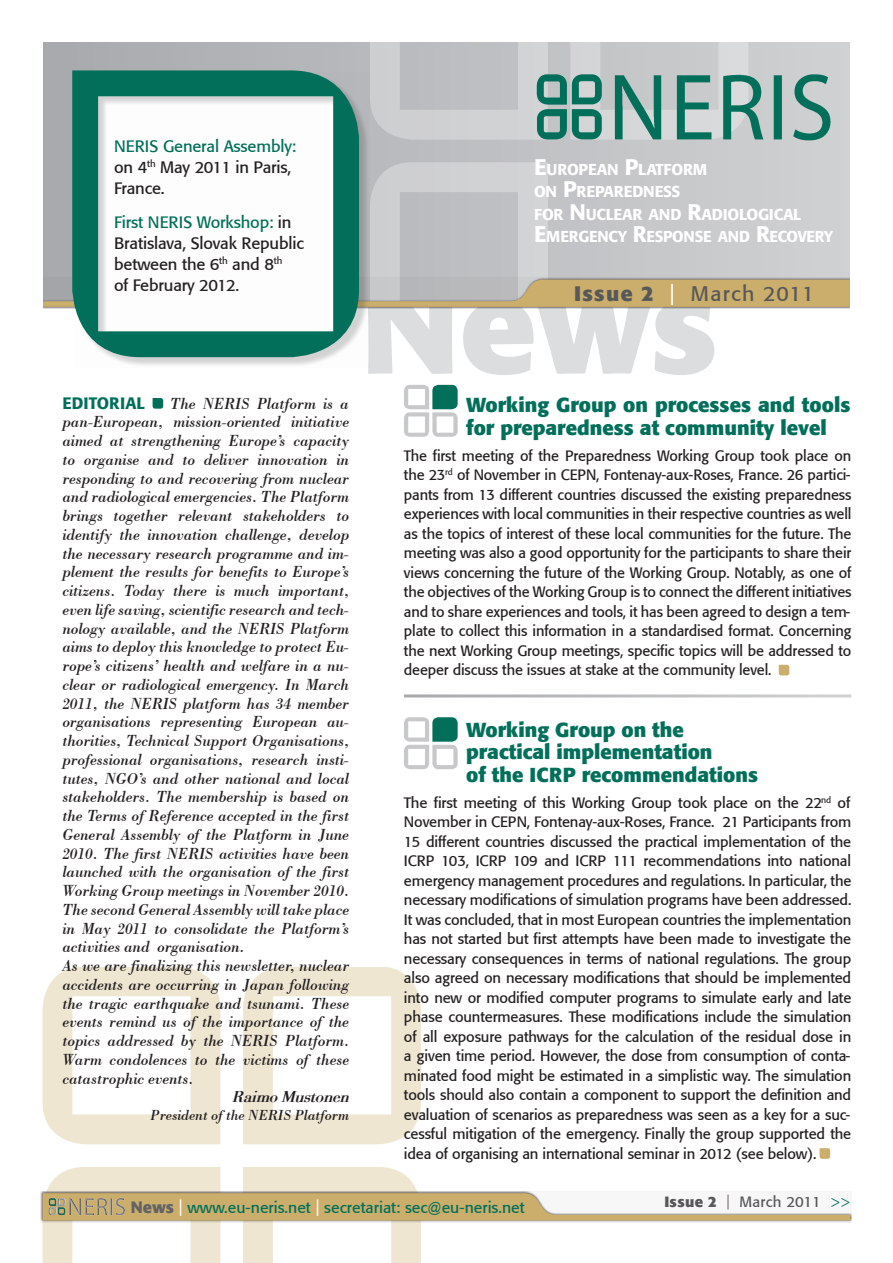
<style>
.page{position:relative;width:893px;height:1263px;background:#fff}
.page>*{position:absolute;margin:0;border:0;box-sizing:border-box;transform-origin:0 0}
.t1{font:21px "Formata";letter-spacing:.06em;color:#57585a}
.t2{font:700 20.25px/22.5px "Formata";color:#016f5a}
.t3{font:italic 16.5px/18.8px "Bodoni";letter-spacing:-.01em;color:#231f20;scale:.94 1}
.t4{font:16.5px/21px "Formata";letter-spacing:-.01em;color:#231f20}
.t5{font:italic 700 16.5px "Bodoni";letter-spacing:-.01em;color:#231f20;scale:.95 1}
.t6{font:500 16.5px "Formata";letter-spacing:.01em;color:#016f5a}
.t7{font:500 15.75px/22.5px "Formata";letter-spacing:-.015em;color:#fff}
.t8{font:15.75px "Formata";color:#016f5a}
.t9{font:15px/19.5px "Formata";letter-spacing:-.01em;color:#231f20;text-align:justify}
.t10{font:italic 15px "Bodoni";letter-spacing:-.01em;color:#231f20;scale:.95 1}
.t11{font:14.85px "Formata";letter-spacing:.02em;color:#57585a}
.s1{color:#016f5a}
.s2{font-size:22.5px}
.s3{font-weight:700}
.s4{color:#fff}
.s5{color:#867f7c}
.s6{font-family:"Minion Pro";font-size:18px;color:#016f5a}
.s7{font-weight:700;font-size:16.5px;color:#636366}
.s8{font-size:16.5px;color:#fff}
</style>
<div class="page">
<div style="left:35px;top:43px;width:825px;height:264px;background:linear-gradient(to right,#a8a9ad,#d1d2d3)"></div>
<svg style="left:570px;top:43px;width:178px;height:25px;background:#cccdce"></svg>
<svg style="left:370px;top:43px;width:178px;height:97px;background:#c5c6c8"></svg>
<svg style="left:43px;top:162px;width:807px;height:213px"></svg>
<div style="left:74px;top:72px;width:296px;height:296px;background:#231f20;opacity:.2"></div>
<svg style="left:72px;top:70px;width:287px;height:287px"></svg>
<svg style="left:243px;top:967px;width:178px;height:177px"></svg>
<svg style="left:43px;top:967px;width:177px;height:177px"></svg>
<svg style="left:153px;top:398px;width:10px;height:11px"></svg>
<img style="left:526px;top:68px;width:313px;height:79px">
<div style="left:10px;top:30px;width:33px;height:309px;background:#fff"></div>
<div style="left:850px;top:30px;width:33px;height:309px;background:#fff"></div>
<svg style="left:43px;top:1167px;width:807px;height:96px"></svg>
<img style="left:47px;top:1196px;width:79px;height:20px">
<svg style="left:779px;top:665px;width:10px;height:10px"></svg>
<svg style="left:819px;top:1148px;width:11px;height:11px"></svg>
<svg style="left:404px;top:385px;width:54px;height:52px"></svg>
<svg style="left:404px;top:717px;width:54px;height:52px"></svg>
<p class="t4" style="left:114px;top:137px;width:184px"><span class="s1">NERIS General Assembly: </span>on 4<sup>th</sup> May 2011 in Paris,<br>France.</p>
<p class="t4" style="left:114px;top:213px;width:191px"><span class="s1">First NERIS Workshop:</span> in<br>Bratislava, Slovak Republic between the 6<sup>th</sup> and 8<sup>th<br></sup>of February 2012.</p>
<p class="t7" style="left:534px;top:159px;width:300px"><span class="s2">E</span>UROPEAN <span class="s2">P</span>LATFORM<br>ON <span class="s2">P</span>REPAREDNESS<br>FOR <span class="s2">N</span>UCLEAR AND <span class="s2">R</span>ADIOLOGICAL<br><span class="s2">E</span>MERGENCY <span class="s2">R</span>ESPONSE AND <span class="s2">R</span>ECOVERY</p>
<h1 class="t1" style="left:574px;top:284px;width:242px"><span class="s3">Issue 2</span> <span class="s4">|</span> March 2011</h1>
<h2 class="t2" style="left:466px;top:394px;width:386px;line-height:23.4px">Working Group on processes and tools for preparedness at community level</h2>
<p class="t9" style="left:404px;top:447px;width:449px">The first meeting of the Preparedness Working Group took place on the 23<sup>rd</sup> of November in CEPN, Fontenay-aux-Roses, France. 26 partici&shy;pants from 13 different countries discussed the existing preparedness experiences with local communities in their respective countries as well as the topics of interest of these local communities for the future. The meeting was also a good opportunity for the participants to share their views concerning the future of the Working Group. Notably, as one of the objectives of the Working Group is to connect the different initiatives and to share experiences and tools, it has been agreed to design a tem&shy;plate to collect this information in a standardised format. Concerning the next Working Group meetings, specific topics will be addressed to deeper discuss the issues at stake at the community level.</p>
<p class="t6" style="left:62px;top:395px;width:84px">EDITORIAL</p>
<p class="t3" style="left:62px;top:396px;width:307px;text-indent:108px">The NERIS Platform is a pan-European, mission-oriented initiative aimed at strengthening Europe’s capacity to organise and to deliver innovation in responding to and recovering from nuclear and radiological emergencies. The Platform brings together relevant stakeholders to identify the innovation challenge, develop the necessary research programme and im&shy;plement the results for benefits to Europe’s citizens. Today there is much important, even life saving, scientific research and tech&shy;nology available, and the NERIS Platform aims to deploy this knowledge to protect Eu&shy;rope’s citizens’ health and welfare in a nu&shy;clear or radiological emergency. In March 2011, the NERIS platform has 34 member organisations representing European au&shy;thorities, Technical Support Organisations, professional organisations, research insti&shy;tutes, NGO’s and other national and local stakeholders. The membership is based on the Terms of Reference accepted in the first General Assembly of the Platform in June 2010. The first NERIS activities have been launched with the organisation of the first Working Group meetings in November 2010.<br>The second General Assembly will take place in May 2011 to consolidate the Platform’s activities and organisation.<br>As we are finalizing this newsletter, nuclear accidents are occurring in Japan following the tragic earthquake and tsunami. These events remind us of the importance of the topics addressed by the NERIS Platform.<br>Warm condolences to the victims of these catastrophic events.</p>
<p class="t5" style="left:232px;top:1090px;width:125px">Raimo Mustonen</p>
<p class="t10" style="left:150px;top:1109px;width:211px">President of the NERIS Platform</p>
<h2 class="t2" style="left:466px;top:720px;width:293px">Working Group on the practical implementation<br>of the ICRP recommendations</h2>
<p class="t9" style="left:404px;top:794px;width:449px">The first meeting of this Working Group took place on the 22<sup>nd</sup> of November in CEPN, Fontenay-aux-Roses, France. 21 Participants from 15 different countries discussed the practical implementation of the ICRP 103, ICRP 109 and ICRP 111 recommendations into national emergency management procedures and regulations. In particular, the necessary modifications of simulation programs have been addressed.<br>It was concluded, that in most European countries the implementation has not started but first attempts have been made to investigate the necessary consequences in terms of national regulations. The group also agreed on necessary modifications that should be implemented into new or modified computer programs to simulate early and late phase countermeasures. These modifications include the simulation of all exposure pathways for the calculation of the residual dose in a given time period. However, the dose from consumption of conta&shy;minated food might be estimated in a simplistic way. The simulation tools should also contain a component to support the definition and evaluation of scenarios as preparedness was seen as a key for a suc&shy;cessful mitigation of the emergency. Finally the group supported the idea of organising an international seminar in 2012 (see below).</p>
<p class="t11" style="left:664px;top:1195px;width:188px"><span class="s3">Issue 2</span> <span class="s5">|</span> March 2011 <span class="s6">&gt;&gt;</span></p>
<p class="t8" style="left:131px;top:1200px;width:395px"><span class="s7">News</span> <span class="s8">|</span> www.eu-neris.net <span class="s8">|</span> secretariat: sec@eu-neris.net</p>
</div>
